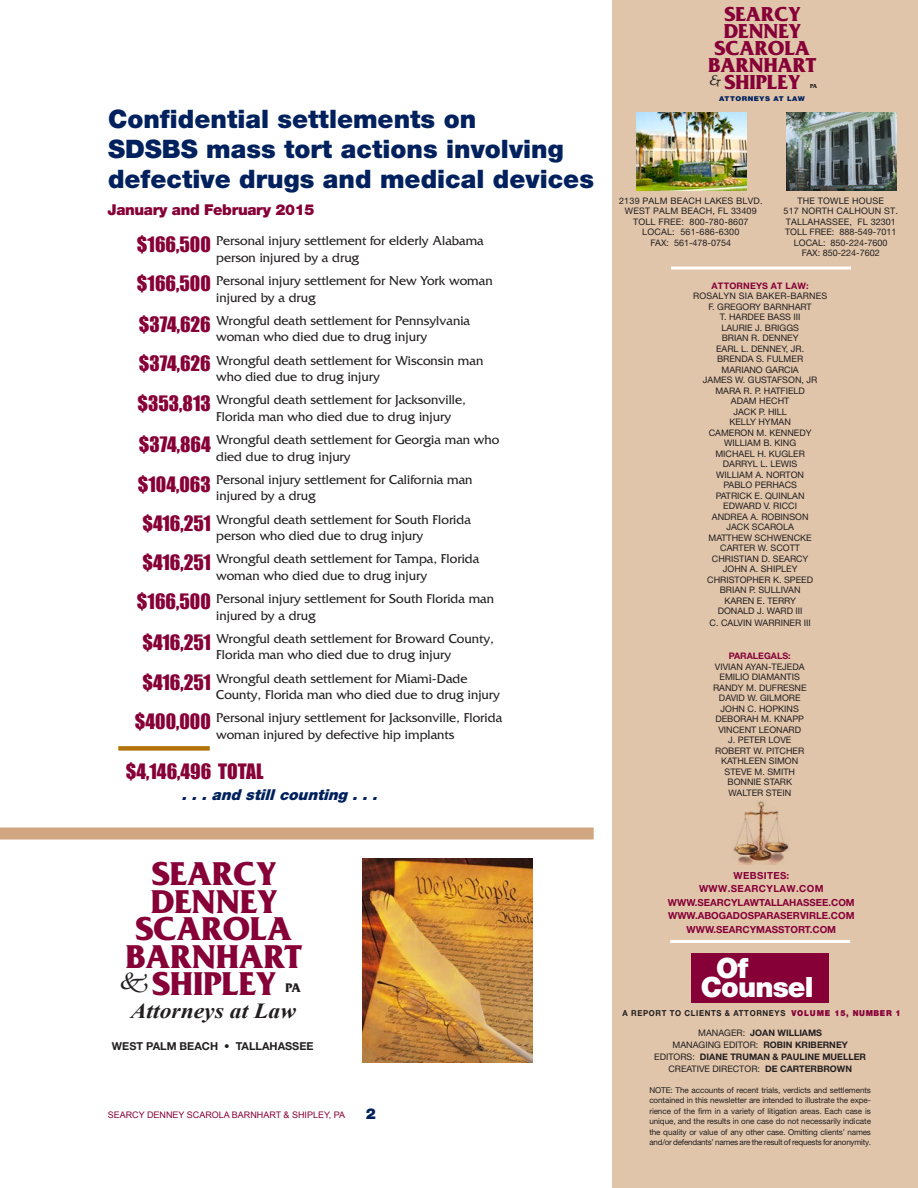
<style>
.page{position:relative;width:918px;height:1188px;background:#fff}
.page>*{position:absolute;margin:0;border:0;box-sizing:border-box;transform-origin:0 0}
.t1{font:700 34.65px/27.5px "Friz Quadrata Std";color:#860037;text-align:center}
.t2{font:900 28.05px "Helvetica Neue LT Std";letter-spacing:-.03em;color:#fff}
.t3{font:900 25.5px/30px "Helvetica Neue LT Std";color:#00215d}
.t4{font:italic 700 21.45px "Times New Roman";color:#231f20;scale:1.1 1}
.t5{font:700 21.15px/16.8px "Friz Quadrata Std";color:#860037;text-align:center}
.t6{font:19.5px/39.8px "Impact";color:#860037;text-align:center}
.t7{font:900 15px "Helvetica Neue LT Std";letter-spacing:-.025em;color:#860037}
.t8{font:italic 900 15px "Helvetica Neue LT Std";color:#00215d}
.t9{font:900 15px "Helvetica Neue LT Std";color:#00215d}
.t10{font:13.5px/16.5px "Friz Quadrata Std";color:#231f20}
.t11{font:italic 13.5px "Lucida Handwriting";color:#231f20}
.t12{font:700 13.2px "Friz Quadrata Std";color:#231f20}
.t13{font:700 10.95px "Helvetica Neue LT Std";color:#231f20}
.t14{font:700 9.75px/13.5px "Helvetica Neue LT Std";color:#860037;text-align:center}
.t15{font:9px/10.5px "Helvetica Neue LT Std";color:#231f20;text-align:center}
.t16{font:700 9px/12px "Helvetica Neue LT Std";color:#231f20;text-align:center}
.t17{font:9px/10.5px "Helvetica Neue LT Std";letter-spacing:.02em;color:#231f20;text-align:center}
.t18{font:9px "Arial";color:#860037}
.t19{font:700 9px "Helvetica Neue LT Std";letter-spacing:.02em;color:#860037}
.t20{font:700 9px "Helvetica Neue LT Std";color:#860037}
.t21{font:700 8.25px "Helvetica Neue LT Std";letter-spacing:.08em;color:#231f20;scale:.94 1}
.t22{font:8.1px/10.5px "Helvetica Neue LT Std";letter-spacing:-.03em;color:#231f20;text-align:justify}
.t23{font:900 6.75px "Helvetica Neue LT Std";letter-spacing:.07em;color:#00215d;scale:1.1 1}
.t24{font:700 6.15px "Friz Quadrata Std";color:#231f20}
.s1{font-weight:900;color:#860037}
.s2{font-weight:400}
</style>
<div class="page">
<div style="left:612px;top:0;width:306px;height:1188px;background:#e0c5ab"></div>
<div style="left:691px;top:954px;width:138px;height:49px;background:#860037"></div>
<hr style="left:671px;top:267px;width:180px;height:3px;background:#fff">
<div style="left:0;top:828px;width:594px;height:12px;background:#d0a780"></div>
<hr style="left:670px;top:940px;width:180px;height:3px;background:#fff">
<img style="left:363px;top:859px;width:170px;height:203px">
<div style="left:118px;top:746px;width:92px;height:5px;background:#b2730b"></div>
<img style="left:636px;top:112px;width:110px;height:79px">
<img style="left:786px;top:112px;width:110px;height:79px">
<img style="left:733px;top:801px;width:56px;height:64px">
<h3 class="t3" style="left:108px;top:104px;width:488px">Confidential settlements on<br>SDSBS mass tort actions involving defective drugs and medical devices</h3>
<p class="t7" style="left:108px;top:201px;width:208px">January and February 2015</p>
<h3 class="t6" style="left:135px;top:224px;width:77px">$166,500 $166,500 $374,626 $374,626 $353,813 $374,864 $104,063 $416,251 $416,251 $166,500 $416,251 $416,251 $400,000</h3>
<p class="t10" style="left:216px;top:233px;width:269px">Personal injury settlement for elderly Alabama person injured by a drug</p>
<p class="t10" style="left:216px;top:273px;width:278px">Personal injury settlement for New York woman injured by a drug</p>
<p class="t10" style="left:216px;top:312px;width:255px">Wrongful death settlement for Pennsylvania woman who died due to drug injury</p>
<p class="t10" style="left:216px;top:352px;width:269px">Wrongful death settlement for Wisconsin man who died due to drug injury</p>
<p class="t10" style="left:216px;top:392px;width:251px">Wrongful death settlement for Jacksonville,<br>Florida man who died due to drug injury</p>
<p class="t10" style="left:216px;top:432px;width:285px">Wrongful death settlement for Georgia man who died due to drug injury</p>
<p class="t10" style="left:216px;top:471px;width:258px">Personal injury settlement for California man injured by a drug</p>
<p class="t10" style="left:216px;top:511px;width:256px">Wrongful death settlement for South Florida person who died due to drug injury</p>
<p class="t10" style="left:216px;top:551px;width:265px">Wrongful death settlement for Tampa, Florida woman who died due to drug injury</p>
<p class="t10" style="left:216px;top:591px;width:279px">Personal injury settlement for South Florida man injured by a drug</p>
<p class="t10" style="left:216px;top:630px;width:279px">Wrongful death settlement for Broward County,<br>Florida man who died due to drug injury</p>
<p class="t10" style="left:216px;top:670px;width:285px">Wrongful death settlement for Miami-Dade<br>County, Florida man who died due to drug injury</p>
<p class="t10" style="left:216px;top:710px;width:287px">Personal injury settlement for Jacksonville, Florida woman injured by defective hip implants</p>
<h3 class="t6" style="left:126px;top:751px;width:139px">$4,146,496 TOTAL</h3>
<p class="t8" style="left:181px;top:785px;width:202px">...and stillcounting ...</p>
<h1 class="t1" style="left:125px;top:861px;width:178px">SEARCY<br>DENNEY<br>SCAROLA<br>BARNHART<br>SHIPLEY</h1>
<h3 class="t4" style="left:131px;top:995px;width:152px">Attorneys at Law</h3>
<p class="t12" style="left:286px;top:981px;width:17px">PA</p>
<p class="t13" style="left:112px;top:1039px;width:203px">WEST PALM BEACH • TALLAHASSEE</p>
<p class="t18" style="left:108px;top:1109px;width:239px">SEARCY DENNEY SCAROLA BARNHART &amp; SHIPLEY, PA</p>
<p class="t9" style="left:366px;top:1105px;width:12px">2</p>
<h3 class="t5" style="left:708px;top:6px;width:110px">SEARCY<br>DENNEY<br>SCAROLA<br>BARNHART<br>SHIPLEY</h3>
<p class="t23" style="left:719px;top:95px;width:79px">ATTORNEYS AT LAW</p>
<p class="t11" style="left:709px;top:72px;width:13px">&amp;</p>
<p class="t24" style="left:810px;top:83px;width:9px">PA</p>
<p class="t17" style="left:619px;top:195px;width:145px">2139 PALM BEACH LAKES BLVD.<br>WEST PALM BEACH, FL 33409<br>TOLL FREE: 800-780-8607<br>LOCAL: 561-686-6300<br>FAX: 561-478-0754</p>
<p class="t15" style="left:784px;top:195px;width:116px">THE TOWLE HOUSE<br>517 NORTH CALHOUN ST.<br>TALLAHASSEE, FL 32301<br>TOLL FREE: 888-549-7011<br>LOCAL: 850-224-7600<br>FAX: 850-224-7602</p>
<p class="t19" style="left:712px;top:280px;width:99px">ATTORNEYS AT LAW:</p>
<p class="t15" style="left:693px;top:291px;width:136px">ROSALYN SIA BAKER-BARNES<br>F. GREGORY BARNHART<br>T. HARDEE BASS III<br>LAURIE J. BRIGGS<br>BRIAN R. DENNEY<br>EARL L. DENNEY, JR.<br>BRENDA S. FULMER<br>MARIANO GARCIA<br>JAMES W. GUSTAFSON, JR<br>MARA R. P. HATFIELD<br>ADAM HECHT<br>JACK P. HILL<br>KELLY HYMAN<br>CAMERON M. KENNEDY<br>WILLIAM B. KING<br>MICHAEL H. KUGLER<br>DARRYL L. LEWIS<br>WILLIAM A. NORTON<br>PABLO PERHACS<br>PATRICK E. QUINLAN<br>EDWARD V. RICCI<br>ANDREA A. ROBINSON<br>JACK SCAROLA<br>MATTHEW SCHWENCKE<br>CARTER W. SCOTT<br>CHRISTIAN D. SEARCY<br>JOHN A. SHIPLEY<br>CHRISTOPHER K. SPEED<br>BRIAN P. SULLIVAN<br>KAREN E. TERRY<br>DONALD J. WARD III</p>
<p class="t15" style="left:710px;top:618px;width:103px">C. CALVIN WARRINER III</p>
<p class="t20" style="left:729px;top:650px;width:64px">PARALEGALS:</p>
<p class="t15" style="left:713px;top:661px;width:95px">VIVIAN AYAN-TEJEDA<br>EMILIO DIAMANTIS<br>RANDY M. DUFRESNE<br>DAVID W. GILMORE<br>JOHN C. HOPKINS<br>DEBORAH M. KNAPP<br>VINCENT LEONARD<br>J. PETER LOVE<br>ROBERT W. PITCHER<br>KATHLEEN SIMON<br>STEVE M. SMITH<br>BONNIE STARK<br>WALTER STEIN</p>
<p class="t14" style="left:668px;top:868px;width:188px">WEBSITES:<br>WWW.SEARCYLAW.COM<br>WWW.SEARCYLAWTALLAHASSEE.COM<br>WWW.ABOGADOSPARASERVIRLE.COM<br>WWW.SEARCYMASSTORT.COM</p>
<h2 class="t2" style="left:716px;top:952px;width:34px">Of</h2>
<h2 class="t2" style="left:701px;top:970px;width:114px">Counsel</h2>
<p class="t21" style="left:623px;top:1008px;width:298px">A REPORT TO CLIENTS &amp; ATTORNEYS <span class="s1">VOLUME 15, NUMBER 1</span></p>
<p class="t16" style="left:654px;top:1026px;width:213px"><span class="s2">MANAGER:</span> JOAN WILLIAMS<br><span class="s2">MANAGING EDITOR:</span> ROBIN KRIBERNEY <span class="s2">EDITORS:</span> DIANE TRUMAN &amp; PAULINE MUELLER <span class="s2">CREATIVE DIRECTOR:</span> DE CARTERBROWN</p>
<p class="t22" style="left:649px;top:1085px;width:223px">NOTE: The accounts of recent trials, verdicts and settlements contained in this newsletter are intended to illustrate the expe&shy;rience of the firm in a variety of litigation areas. Each case is unique, and the results in one case do not necessarily indicate the quality or value of any other case. Omitting clients’ names and/or defendants’ names are the result of requests for anonymity.</p>
</div>
